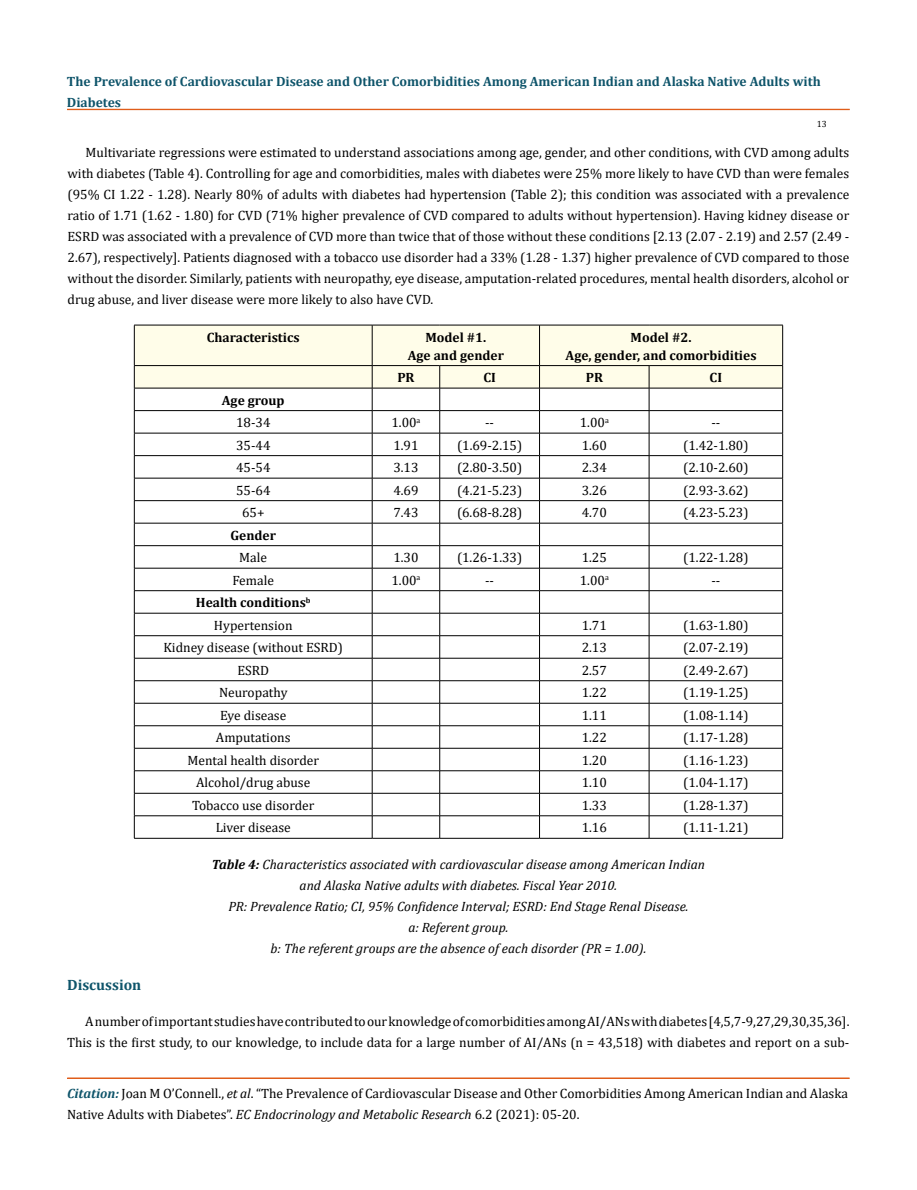
<style>
.page{position:relative;width:917px;height:1190px;background:#fff}
.page>*{position:absolute;margin:0;border:0;box-sizing:border-box;transform-origin:0 0}
.t1{font:700 15px "Cambria";color:#0e546a}
.t2{font:13.5px/21px "Cambria";color:#000}
.t3{font:italic 13.5px/21px "Cambria";color:#000;text-align:center}
.t4{font:700 13.5px/18px "Cambria";color:#000;text-align:center}
.t5{font:700 13.5px/21px "Cambria";color:#0e546a}
.t6{font:9px "Cambria";color:#000}
.s1{font-weight:400}
.s2{font-weight:700}
.s3{font-weight:700;font-style:italic;color:#0e546a}
.s4{font-style:italic}
</style>
<div class="page">
<div style="left:67px;top:109px;width:782px;height:1px;border:1px solid #e05d1a"></div>
<div style="left:67px;top:1078px;width:782px;height:1px;border:1px solid #e05d1a"></div>
<svg style="left:134px;top:325px;width:649px;height:513px"></svg>
<hr style="left:134px;top:838px;width:238px;height:1px;background:#000">
<hr style="left:372px;top:838px;width:68px;height:1px;background:#000">
<hr style="left:440px;top:838px;width:99px;height:1px;background:#000">
<hr style="left:539px;top:838px;width:110px;height:1px;background:#000">
<hr style="left:649px;top:838px;width:133px;height:1px;background:#000">
<p class="t5" style="left:67px;top:71px;width:755px">The Prevalence of Cardiovascular Disease and Other Comorbidities Among American Indian and Alaska Native Adults with<br>Diabetes</p>
<p class="t6" style="left:816px;top:118px;width:11px">13</p>
<p class="t2" style="left:68px;top:142px;width:783px;text-align:justify;text-indent:18px">Multivariate regressions were estimated to understand associations among age, gender, and other conditions, with CVD among adults with diabetes (Table 4). Controlling for age and comorbidities, males with diabetes were 25% more likely to have CVD than were females (95% CI 1.22 - 1.28). Nearly 80% of adults with diabetes had hypertension (Table 2); this condition was associated with a prevalence ratio of 1.71 (1.62 - 1.80) for CVD (71% higher prevalence of CVD compared to adults without hypertension). Having kidney disease or ESRD was associated with a prevalence of CVD more than twice that of those without these conditions [2.13 (2.07 - 2.19) and 2.57 (2.49 - 2.67), respectively]. Patients diagnosed with a tobacco use disorder had a 33% (1.28 - 1.37) higher prevalence of CVD compared to those without the disorder. Similarly, patients with neuropathy, eye disease, amputation-related procedures, mental health disorders, alcohol or drug abuse, and liver disease were more likely to also have CVD.</p>
<p class="t4" style="left:207px;top:327px;width:94px">Characteristics</p>
<p class="t4" style="left:408px;top:327px;width:98px">Model #1.<br>Age and gender</p>
<p class="t4" style="left:565px;top:327px;width:192px">Model #2.<br>Age, gender, and comorbidities</p>
<p class="t4" style="left:397px;top:368px;width:19px">PR</p>
<p class="t4" style="left:483px;top:368px;width:14px">CI</p>
<p class="t4" style="left:585px;top:368px;width:19px">PR</p>
<p class="t4" style="left:709px;top:368px;width:14px">CI</p>
<p class="t4" style="left:222px;top:390px;width:64px">Age group</p>
<p class="t2" style="left:236px;top:412px;width:36px">18-34</p>
<p class="t2" style="left:391px;top:412px;width:31px">1.00<sup>a</sup></p>
<p class="t2" style="left:485px;top:412px;width:10px">--</p>
<p class="t2" style="left:579px;top:412px;width:31px">1.00<sup>a</sup></p>
<p class="t2" style="left:711px;top:412px;width:10px">--</p>
<p class="t2" style="left:236px;top:434px;width:36px">35-44</p>
<p class="t2" style="left:393px;top:434px;width:27px">1.91</p>
<p class="t2" style="left:457px;top:434px;width:67px">(1.69-2.15)</p>
<p class="t2" style="left:581px;top:434px;width:27px">1.60</p>
<p class="t2" style="left:683px;top:434px;width:67px">(1.42-1.80)</p>
<p class="t2" style="left:236px;top:457px;width:36px">45-54</p>
<p class="t2" style="left:393px;top:457px;width:27px">3.13</p>
<p class="t2" style="left:457px;top:457px;width:67px">(2.80-3.50)</p>
<p class="t2" style="left:581px;top:457px;width:27px">2.34</p>
<p class="t2" style="left:683px;top:457px;width:67px">(2.10-2.60)</p>
<p class="t2" style="left:236px;top:479px;width:36px">55-64</p>
<p class="t2" style="left:393px;top:479px;width:27px">4.69</p>
<p class="t2" style="left:457px;top:479px;width:67px">(4.21-5.23)</p>
<p class="t2" style="left:581px;top:479px;width:27px">3.26</p>
<p class="t2" style="left:683px;top:479px;width:67px">(2.93-3.62)</p>
<p class="t2" style="left:242px;top:502px;width:24px">65+</p>
<p class="t2" style="left:393px;top:502px;width:27px">7.43</p>
<p class="t2" style="left:457px;top:502px;width:67px">(6.68-8.28)</p>
<p class="t2" style="left:581px;top:502px;width:27px">4.70</p>
<p class="t2" style="left:683px;top:502px;width:67px">(4.23-5.23)</p>
<p class="t4" style="left:230px;top:525px;width:47px">Gender</p>
<p class="t2" style="left:239px;top:547px;width:29px">Male</p>
<p class="t2" style="left:393px;top:547px;width:27px">1.30</p>
<p class="t2" style="left:457px;top:547px;width:67px">(1.26-1.33)</p>
<p class="t2" style="left:581px;top:547px;width:27px">1.25</p>
<p class="t2" style="left:683px;top:547px;width:67px">(1.22-1.28)</p>
<p class="t2" style="left:232px;top:569px;width:43px">Female</p>
<p class="t2" style="left:391px;top:569px;width:31px">1.00<sup>a</sup></p>
<p class="t2" style="left:485px;top:569px;width:10px">--</p>
<p class="t2" style="left:579px;top:569px;width:31px">1.00<sup>a</sup></p>
<p class="t2" style="left:711px;top:569px;width:10px">--</p>
<p class="t4" style="left:196px;top:591px;width:116px;line-height:22.5px">Health conditions<sup>b<br></sup><span class="s1">Hypertension</span></p>
<p class="t2" style="left:581px;top:614px;width:27px">1.71</p>
<p class="t2" style="left:683px;top:614px;width:67px">(1.63-1.80)</p>
<p class="t2" style="left:163px;top:637px;width:181px">Kidney disease (without ESRD)</p>
<p class="t2" style="left:581px;top:637px;width:27px">2.13</p>
<p class="t2" style="left:683px;top:637px;width:67px">(2.07-2.19)</p>
<p class="t2" style="left:237px;top:659px;width:33px">ESRD</p>
<p class="t2" style="left:581px;top:659px;width:27px">2.57</p>
<p class="t2" style="left:683px;top:659px;width:67px">(2.49-2.67)</p>
<p class="t2" style="left:219px;top:682px;width:70px">Neuropathy</p>
<p class="t2" style="left:581px;top:682px;width:27px">1.22</p>
<p class="t2" style="left:683px;top:682px;width:67px">(1.19-1.25)</p>
<p class="t2" style="left:220px;top:704px;width:68px">Eye disease</p>
<p class="t2" style="left:581px;top:704px;width:27px">1.11</p>
<p class="t2" style="left:683px;top:704px;width:67px">(1.08-1.14)</p>
<p class="t2" style="left:216px;top:727px;width:76px">Amputations</p>
<p class="t2" style="left:581px;top:727px;width:27px">1.22</p>
<p class="t2" style="left:683px;top:727px;width:67px">(1.17-1.28)</p>
<p class="t2" style="left:187px;top:749px;width:133px">Mental health disorder</p>
<p class="t2" style="left:581px;top:749px;width:27px">1.20</p>
<p class="t2" style="left:683px;top:749px;width:67px">(1.16-1.23)</p>
<p class="t2" style="left:196px;top:772px;width:116px">Alcohol/drug abuse</p>
<p class="t2" style="left:581px;top:772px;width:27px">1.10</p>
<p class="t2" style="left:683px;top:772px;width:67px">(1.04-1.17)</p>
<p class="t2" style="left:192px;top:794px;width:124px">Tobacco use disorder</p>
<p class="t2" style="left:581px;top:794px;width:27px">1.33</p>
<p class="t2" style="left:683px;top:794px;width:67px">(1.28-1.37)</p>
<p class="t2" style="left:216px;top:817px;width:77px">Liver disease</p>
<p class="t2" style="left:581px;top:817px;width:27px">1.16</p>
<p class="t2" style="left:683px;top:817px;width:67px">(1.11-1.21)</p>
<p class="t3" style="left:212px;top:852px;width:495px"><span class="s2">Table 4:</span> Characteristics associated with cardiovascular disease among American Indian and Alaska Native adults with diabetes. Fiscal Year 2010.<br>PR: Prevalence Ratio; CI, 95% Confidence Interval; ESRD: End Stage Renal Disease.<br>a: Referent group.<br>b: The referent groups are the absence of each disorder (PR = 1.00).</p>
<p class="t1" style="left:67px;top:974px;width:76px">Discussion</p>
<p class="t2" style="left:67px;top:1010px;width:783px;text-align:right">A number of important studies have contributed to our knowledge of comorbidities among AI/ANs with diabetes [4,5,7-9,27,29,30,35,36].<br>This is the first study, to our knowledge, to include data for a large number of AI/ANs (n = 43,518) with diabetes and report on a sub-</p>
<p class="t2" style="left:67px;top:1083px;width:782px"><span class="s3">Citation:</span> Joan M O’Connell., <span class="s4">et al</span>. “The Prevalence of Cardiovascular Disease and Other Comorbidities Among American Indian and Alaska<br>Native Adults with Diabetes”. <span class="s4">EC Endocrinology and Metabolic Research</span> 6.2 (2021): 05-20.</p>
</div>
